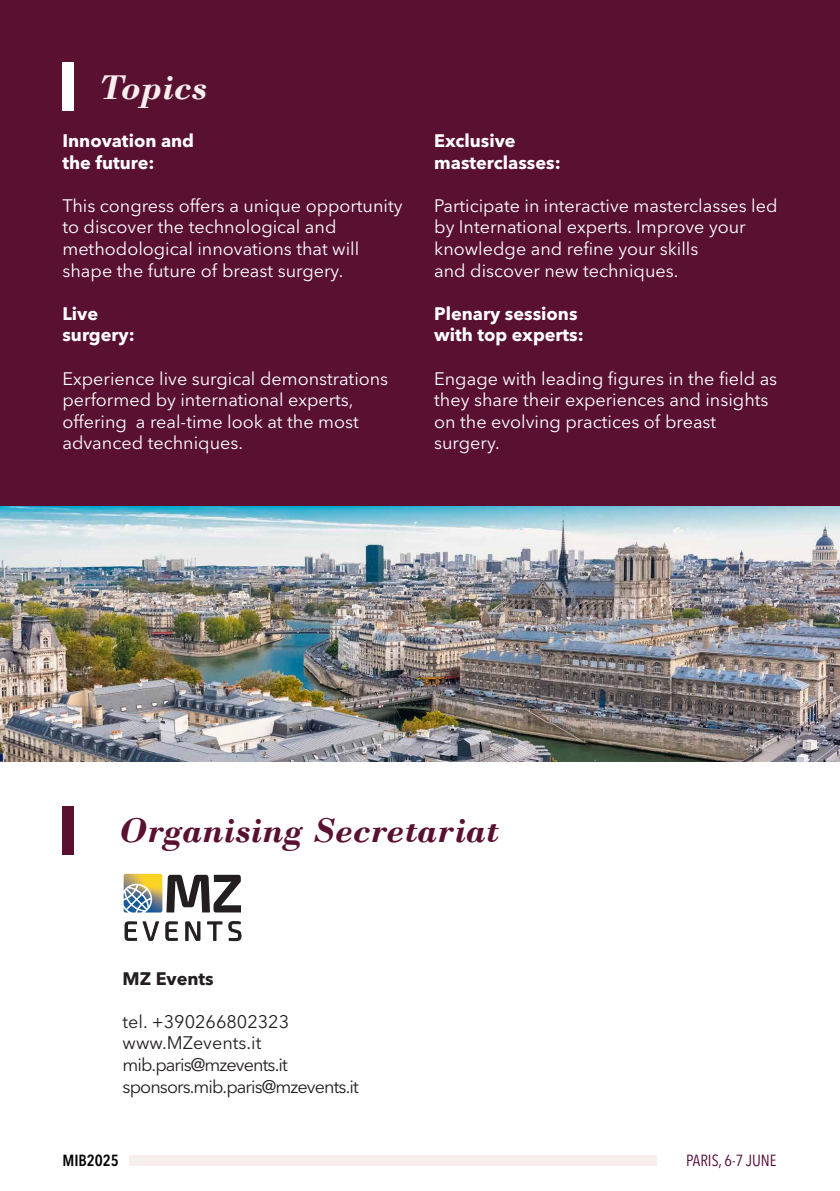
<style>
.page{position:relative;width:840px;height:1191px;background:#fff}
.page>*{position:absolute;margin:0;border:0;box-sizing:border-box;transform-origin:0 0}
.TITOLO{font:italic 700 36px "Bodoni";color:#591031}
.t1{font:italic 700 36px "Bodoni";color:#f7eeed}
.t2{font:18px/21.6px "Avenir Next LT Pro";color:#fff}
.t3{font:700 18px "Avenir Next LT Pro";color:#fff}
.t4{font:18px "Avenir Next LT Pro";letter-spacing:-.05em;color:#231f20}
.t5{font:18px "Avenir Next LT Pro";color:#231f20}
.t6{font:700 18px "Avenir Next LT Pro";color:#231f20}
.t7{font:condensed 16px "Avenir Next LT Pro";color:#530431}
.t8{font:600 condensed 16px "Avenir Next LT Pro";color:#000}
</style>
<div class="page">
<div style="left:130px;top:1155px;width:527px;height:10px;background:#f7eeed"></div>
<div style="left:0;top:0;width:839px;height:513px;background:#591031"></div>
<svg style="left:124px;top:921px;width:35px;height:20px"></svg>
<svg style="left:165px;top:921px;width:13px;height:20px"></svg>
<svg style="left:185px;top:921px;width:16px;height:20px"></svg>
<svg style="left:207px;top:921px;width:35px;height:20px"></svg>
<svg style="left:123px;top:873px;width:118px;height:39px"></svg>
<img style="left:0;top:506px;width:839px;height:256px">
<div style="left:62px;top:62px;width:12px;height:49px;background:#fff"></div>
<div style="left:62px;top:806px;width:12px;height:48px;background:#591031"></div>
<p class="t1" style="left:98px;top:65px;width:110px">Topics</p>
<p class="t3" style="left:62px;top:130px;width:133px">Innovation and</p>
<p class="t3" style="left:62px;top:151px;width:93px">the future:</p>
<p class="t2" style="left:62px;top:194px;width:341px">This congress offers a unique opportunity</p>
<p class="t2" style="left:62px;top:216px;width:298px">to discover the technological and methodological innovations that will shape the future of breast surgery.</p>
<p class="t3" style="left:62px;top:302px;width:37px">Live</p>
<p class="t3" style="left:62px;top:324px;width:74px">surgery:</p>
<p class="t2" style="left:62px;top:367px;width:327px">Experience live surgical demonstrations</p>
<p class="t2" style="left:62px;top:389px;width:292px">performed by international experts,</p>
<p class="t2" style="left:62px;top:410px;width:298px">offering a real-time look at the most advanced techniques.</p>
<p class="t3" style="left:434px;top:130px;width:83px">Exclusive</p>
<p class="t3" style="left:434px;top:151px;width:128px">masterclasses:</p>
<p class="t2" style="left:434px;top:194px;width:344px">Participate in interactive masterclasses led by International experts. Improve your</p>
<p class="t2" style="left:434px;top:238px;width:266px">knowledge and refine your skills</p>
<p class="t2" style="left:434px;top:259px;width:246px">and discover new techniques.</p>
<p class="t3" style="left:434px;top:302px;width:145px">Plenary sessions</p>
<p class="t3" style="left:434px;top:324px;width:151px">with top experts:</p>
<p class="t2" style="left:434px;top:367px;width:344px">Engage with leading figures in the field as</p>
<p class="t2" style="left:434px;top:389px;width:336px">they share their experiences and insights on the evolving practices of breast surgery.</p>
<p class="TITOLO" style="left:118px;top:809px;width:382px">Organising Secretariat</p>
<p class="t6" style="left:122px;top:967px;width:93px">MZ Events</p>
<p class="t5" style="left:122px;top:1010px;width:168px">tel. +390266802323</p>
<p class="t5" style="left:122px;top:1032px;width:140px">www.MZevents.it</p>
<p class="t4" style="left:122px;top:1054px;width:167px">mib.paris@mzevents.it</p>
<p class="t4" style="left:122px;top:1075px;width:237px">sponsors.mib.paris@mzevents.it</p>
<p class="t8" style="left:62px;top:1150px;width:58px">MIB2025</p>
<p class="t7" style="left:685px;top:1151px;width:92px">PARIS, 6-7 JUNE</p>
</div>
